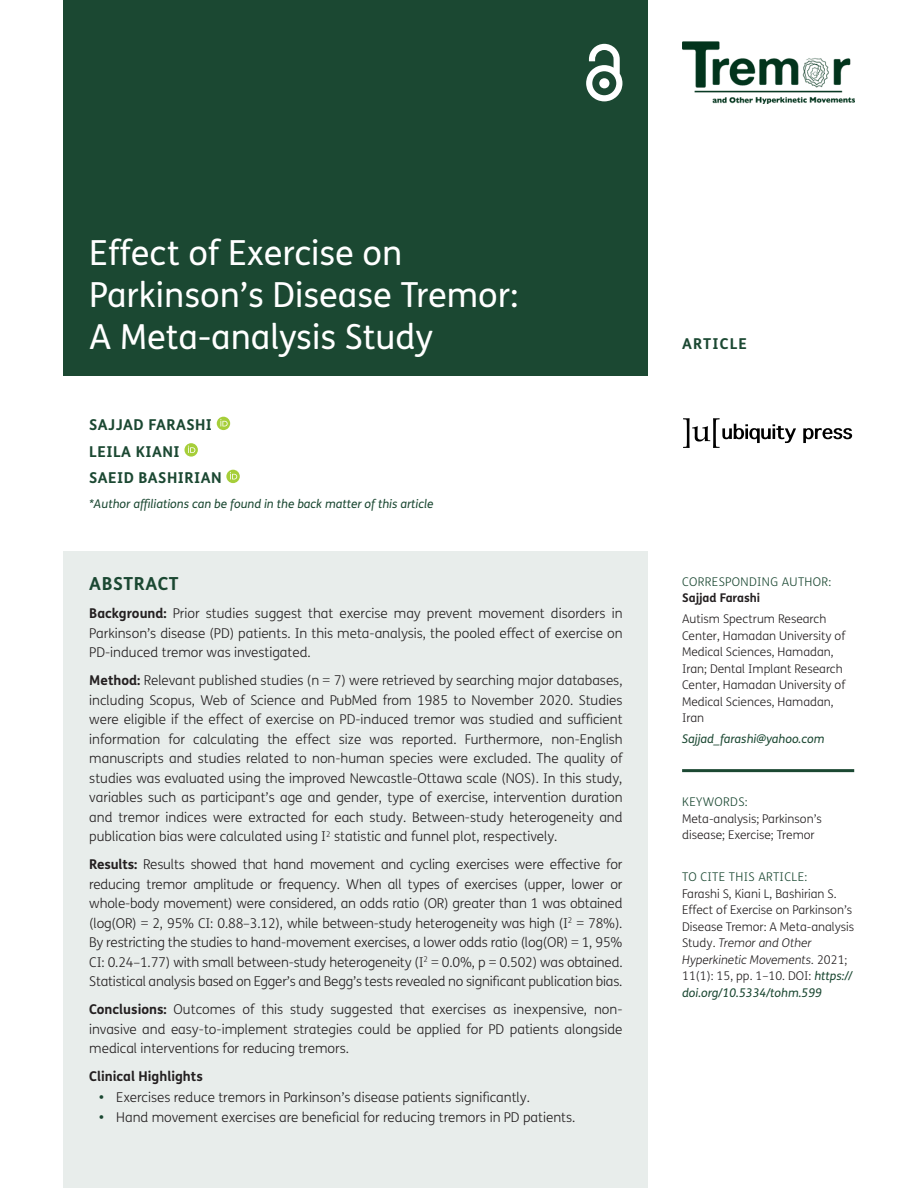
<style>
.page{position:relative;width:918px;height:1188px;background:#fff}
.page>*{position:absolute;margin:0;border:0;box-sizing:border-box;transform-origin:0 0}
.Article_Title{font:34.5px/42px "FS Me";color:#fff}
.Abstract_Heading{font:700 18px "FS Me";letter-spacing:.03em;color:#1b4832}
.Cover_Authors{font:700 15px "FS Me";letter-spacing:.03em;color:#1b4832}
.Article_Type{font:700 15px "FS Me";letter-spacing:.075em;color:#1b4832}
.Abstract_Copy{font:300 13.5px/19.5px "FS Me";color:#231f20;text-align:justify}
.Abstract_Copy-2{font:700 13.5px "FS Me";color:#231f20}
.Meta{font:300 12px/16.5px "FS Me";color:#231f20}
.Meta-2{font:italic 12px "FS Me";color:#1b4832}
.Meta_Titles{font:300 12px "FS Me";letter-spacing:.03em;color:#1b4832}
.Meta-3{font:700 12px "FS Me";color:#231f20}
.Meta_Titles_-_Rule_A{font:300 12px "FS Me";letter-spacing:.03em;color:#1b4832}
.s1{font-weight:700}
.s2{font-weight:700;color:#1b4832}
.s3{font-style:italic}
.s4{font-weight:400;font-style:italic;color:#1b4832}
</style>
<div class="page">
<div style="left:64px;top:0;width:584px;height:376px;background:#1b4832"></div>
<svg style="left:586px;top:44px;width:36px;height:57px"></svg>
<svg style="left:803px;top:428px;width:49px;height:15px"></svg>
<svg style="left:683px;top:418px;width:113px;height:30px"></svg>
<img style="left:682px;top:41px;width:172px;height:63px">
<div style="left:64px;top:551px;width:584px;height:637px;background:#e8edeb"></div>
<hr style="left:682px;top:769px;width:172px;height:3px;background:#1b4832">
<svg style="left:217px;top:417px;width:13px;height:13px"></svg>
<svg style="left:220px;top:419px;width:8px;height:7px"></svg>
<svg style="left:184px;top:443px;width:14px;height:14px"></svg>
<svg style="left:188px;top:446px;width:7px;height:7px"></svg>
<svg style="left:226px;top:470px;width:14px;height:13px"></svg>
<svg style="left:230px;top:472px;width:7px;height:7px"></svg>
<p class="Article_Title" style="left:89px;top:232px;width:431px">Effect of Exercise on<br>Parkinson’s Disease Tremor:<br>A Meta-analysis Study</p>
<p class="Cover_Authors" style="left:89px;top:415px;width:124px">SAJJAD FARASHI</p>
<p class="Cover_Authors" style="left:89px;top:442px;width:92px">LEILA KIANI</p>
<p class="Cover_Authors" style="left:89px;top:468px;width:134px">SAEID BASHIRIAN</p>
<p class="Meta-2" style="left:89px;top:497px;width:346px">*Author affiliations can be found in the back matter of this article</p>
<p class="Abstract_Heading" style="left:89px;top:573px;width:91px">ABSTRACT</p>
<p class="Abstract_Copy" style="left:89px;top:604px;width:535px"><span class="s1">Background:</span> Prior studies suggest that exercise may prevent movement disorders in Parkinson’s disease (PD) patients. In this meta-analysis, the pooled effect of exercise on PD-induced tremor was investigated.</p>
<p class="Abstract_Copy" style="left:89px;top:671px;width:535px"><span class="s1">Method:</span> Relevant published studies (n = 7) were retrieved by searching major databases, including Scopus, Web of Science and PubMed from 1985 to November 2020. Studies were eligible if the effect of exercise on PD-induced tremor was studied and sufficient information for calculating the effect size was reported. Furthermore, non-English manuscripts and studies related to non-human species were excluded. The quality of studies was evaluated using the improved Newcastle-Ottawa scale (NOS). In this study, variables such as participant’s age and gender, type of exercise, intervention duration and tremor indices were extracted for each study. Between-study heterogeneity and publication bias were calculated using I<sup>2</sup> statistic and funnel plot, respectively.</p>
<p class="Abstract_Copy" style="left:89px;top:855px;width:535px"><span class="s1">Results:</span> Results showed that hand movement and cycling exercises were effective for reducing tremor amplitude or frequency. When all types of exercises (upper, lower or whole-body movement) were considered, an odds ratio (OR) greater than 1 was obtained (log(OR) = 2, 95% CI: 0.88–3.12), while between-study heterogeneity was high (I<sup>2</sup> = 78%).<br>By restricting the studies to hand-movement exercises, a lower odds ratio (log(OR) = 1, 95% CI: 0.24–1.77) with small between-study heterogeneity (I<sup>2</sup> = 0.0%, p = 0.502) was obtained.<br>Statistical analysis based on Egger’s and Begg’s tests revealed no significant publication bias.</p>
<p class="Abstract_Copy" style="left:89px;top:1000px;width:535px"><span class="s1">Conclusions:</span> Outcomes of this study suggested that exercises as inexpensive, non&shy;invasive and easy-to-implement strategies could be applied for PD patients alongside medical interventions for reducing tremors.</p>
<p class="Abstract_Copy-2" style="left:89px;top:1068px;width:115px">Clinical Highlights</p>
<p class="Abstract_Copy" style="left:99px;top:1088px;width:432px"><span class="s2">•</span> Exercises reduce tremors in Parkinson’s disease patients significantly.</p>
<p class="Abstract_Copy" style="left:99px;top:1108px;width:478px"><span class="s2">•</span> Hand movement exercises are beneficial for reducing tremors in PD patients.</p>
<p class="Article_Type" style="left:682px;top:334px;width:66px">ARTICLE</p>
<p class="Meta_Titles" style="left:682px;top:575px;width:151px">CORRESPONDING AUTHOR:</p>
<p class="Meta-3" style="left:682px;top:591px;width:80px">Sajjad Farashi</p>
<p class="Meta" style="left:682px;top:611px;width:165px">Autism Spectrum Research<br>Center, Hamadan University of<br>Medical Sciences, Hamadan,<br>Iran; Dental Implant Research<br>Center, Hamadan University of<br>Medical Sciences, Hamadan,<br>Iran</p>
<p class="Meta-2" style="left:682px;top:732px;width:144px">Sajjad_farashi@yahoo.com</p>
<p class="Meta_Titles_-_Rule_A" style="left:682px;top:795px;width:67px">KEYWORDS:</p>
<p class="Meta" style="left:682px;top:811px;width:141px">Meta-analysis; Parkinson’s disease; Exercise; Tremor</p>
<p class="Meta_Titles" style="left:682px;top:870px;width:127px">TO CITE THIS ARTICLE:</p>
<p class="Meta" style="left:682px;top:886px;width:174px">Farashi S, Kiani L, Bashirian S.<br>Effect of Exercise on Parkinson’s<br>Disease Tremor: A Meta-analysis<br>Study. <span class="s3">Tremor and Other<br>Hyperkinetic Movements.</span> 2021;<br>11(1): 15, pp. 1–10. DOI: <span class="s4">https:// doi.org/10.5334/tohm.599</span></p>
</div>
